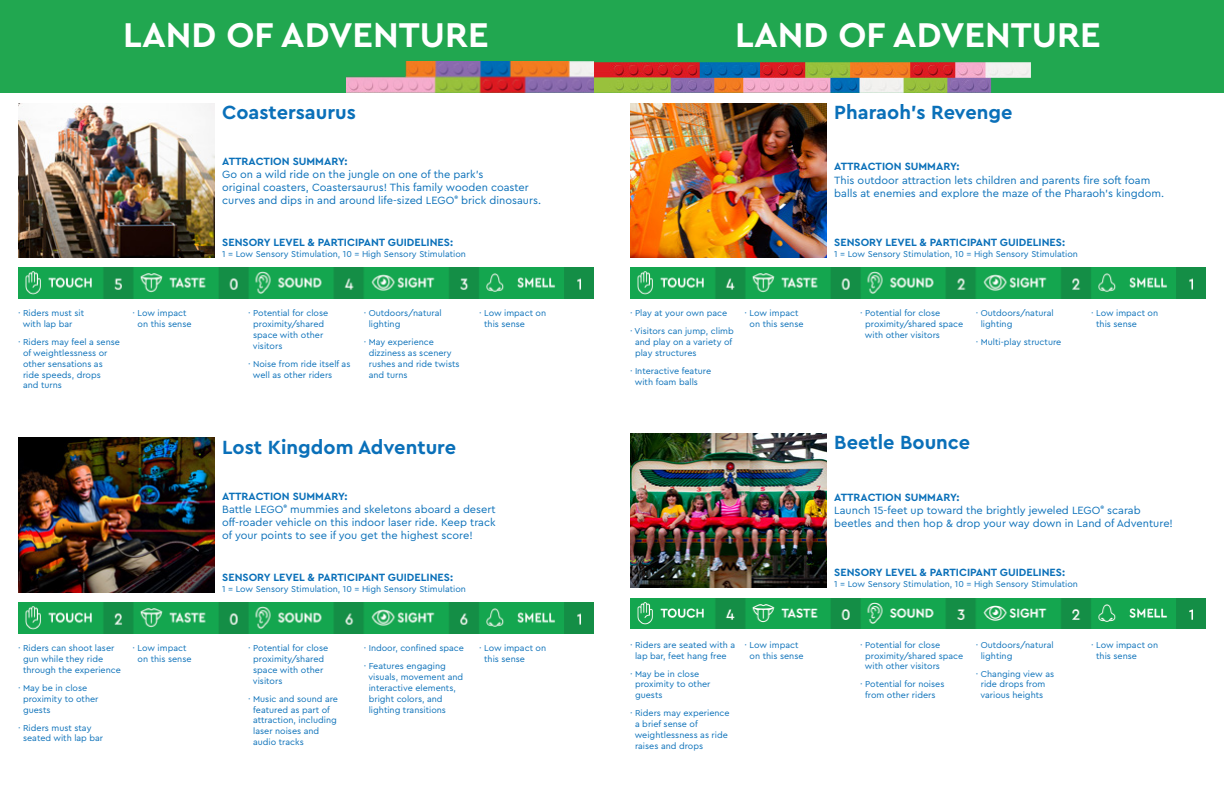
<style>
.page{position:relative;width:1224px;height:792px;background:#fff}
.page>*{position:absolute;margin:0;border:0;box-sizing:border-box;transform-origin:0 0}
.t1{font:700 36px "Cera Pro";color:#fff}
.t2{font:700 20px "Cera Pro";color:#0a70b9}
.t3{font:11px "Cera Pro";color:#0a70b9}
.t4{font:700 11px "Cera Pro";color:#0a70b9}
.t5{font:9px/10.8px "Cera Pro";color:#0a70b9}
</style>
<div class="page">
<img style="left:18px;top:603px;width:576px;height:30px">
<img style="left:18px;top:268px;width:576px;height:30px">
<div style="left:0;top:0;width:630px;height:92px;background:#21a750"></div>
<img style="left:18px;top:103px;width:197px;height:154px">
<img style="left:347px;top:62px;width:247px;height:30px">
<img style="left:18px;top:438px;width:197px;height:154px">
<img style="left:630px;top:598px;width:576px;height:31px">
<img style="left:630px;top:268px;width:576px;height:30px">
<div style="left:594px;top:0;width:630px;height:92px;background:#21a750"></div>
<img style="left:594px;top:62px;width:437px;height:30px">
<img style="left:630px;top:103px;width:197px;height:154px">
<img style="left:630px;top:433px;width:197px;height:154px">
<p class="t1" style="left:123px;top:11px;width:367px">LAND OF ADVENTURE</p>
<p class="t5" style="left:18px;top:308px;width:68px">· Riders must sit</p>
<p class="t5" style="left:23px;top:318px;width:51px">with lap bar</p>
<p class="t5" style="left:23px;top:336px;width:99px;text-indent:-5px">· Riders may feel a sense of weightlessness or other sensations as ride speeds, drops</p>
<p class="t5" style="left:23px;top:380px;width:40px">and turns</p>
<p class="t5" style="left:133px;top:308px;width:55px">· Low impact</p>
<p class="t5" style="left:138px;top:318px;width:55px">on this sense</p>
<p class="t5" style="left:23px;top:643px;width:99px;text-indent:-5px">· Riders can shoot laser gun while they ride through the experience</p>
<p class="t5" style="left:18px;top:682px;width:71px">· May be in close</p>
<p class="t5" style="left:23px;top:693px;width:77px">proximity to other</p>
<p class="t5" style="left:23px;top:704px;width:29px">guests</p>
<p class="t5" style="left:18px;top:722px;width:75px">· Riders must stay</p>
<p class="t5" style="left:23px;top:733px;width:82px">seated with lap bar</p>
<p class="t5" style="left:133px;top:643px;width:55px">· Low impact</p>
<p class="t5" style="left:138px;top:653px;width:55px">on this sense</p>
<p class="t2" style="left:222px;top:99px;width:135px">Coastersaurus</p>
<p class="t4" style="left:222px;top:154px;width:127px">ATTRACTION SUMMARY:</p>
<p class="t3" style="left:222px;top:167px;width:263px">Go on a wild ride on the jungle on one of the park’s</p>
<p class="t3" style="left:222px;top:180px;width:308px">original coasters, Coastersaurus! This family wooden coaster</p>
<p class="t3" style="left:222px;top:193px;width:320px">curves and dips in and around life-sized LEGO<sup>®</sup> brick dinosaurs.</p>
<p class="t4" style="left:222px;top:235px;width:232px">SENSORY LEVEL &amp; PARTICIPANT GUIDELINES:</p>
<p class="t5" style="left:222px;top:248px;width:245px">1 = Low Sensory Stimulation, 10 = High Sensory Stimulation</p>
<p class="t5" style="left:248px;top:308px;width:82px">· Potential for close</p>
<p class="t5" style="left:253px;top:318px;width:72px">proximity/shared</p>
<p class="t5" style="left:253px;top:329px;width:72px">space with other</p>
<p class="t5" style="left:253px;top:340px;width:31px">visitors</p>
<p class="t5" style="left:253px;top:358px;width:99px;text-indent:-5px">· Noise from ride itself as well as other riders</p>
<p class="t5" style="left:369px;top:308px;width:74px;text-indent:-5px">· Outdoors/natural lighting</p>
<p class="t5" style="left:364px;top:336px;width:72px">· May experience</p>
<p class="t5" style="left:369px;top:347px;width:92px">dizziness as scenery rushes and ride twists and turns</p>
<p class="t5" style="left:479px;top:308px;width:69px">· Low impact on</p>
<p class="t5" style="left:484px;top:318px;width:42px">this sense</p>
<p class="t2" style="left:222px;top:434px;width:236px">Lost Kingdom Adventure</p>
<p class="t4" style="left:222px;top:489px;width:127px">ATTRACTION SUMMARY:</p>
<p class="t3" style="left:222px;top:502px;width:275px">Battle LEGO<sup>®</sup> mummies and skeletons aboard a desert</p>
<p class="t3" style="left:222px;top:515px;width:275px">off-roader vehicle on this indoor laser ride. Keep track</p>
<p class="t3" style="left:222px;top:528px;width:252px">of your points to see if you get the highest score!</p>
<p class="t4" style="left:222px;top:570px;width:232px">SENSORY LEVEL &amp; PARTICIPANT GUIDELINES:</p>
<p class="t5" style="left:222px;top:583px;width:245px">1 = Low Sensory Stimulation, 10 = High Sensory Stimulation</p>
<p class="t5" style="left:248px;top:643px;width:82px">· Potential for close</p>
<p class="t5" style="left:253px;top:653px;width:72px">proximity/shared</p>
<p class="t5" style="left:253px;top:664px;width:72px">space with other</p>
<p class="t5" style="left:253px;top:675px;width:31px">visitors</p>
<p class="t5" style="left:248px;top:693px;width:91px;text-align:center">· Music and sound are featured as part of</p>
<p class="t5" style="left:253px;top:715px;width:85px">attraction, including laser noises and</p>
<p class="t5" style="left:253px;top:736px;width:52px">audio tracks</p>
<p class="t5" style="left:364px;top:643px;width:102px">· Indoor, confined space</p>
<p class="t5" style="left:368px;top:661px;width:96px;text-indent:-5px">· Features engaging visuals, movement and interactive elements, bright colors, and</p>
<p class="t5" style="left:369px;top:704px;width:79px">lighting transitions</p>
<p class="t5" style="left:479px;top:643px;width:69px">· Low impact on</p>
<p class="t5" style="left:484px;top:653px;width:42px">this sense</p>
<p class="t1" style="left:735px;top:11px;width:367px">LAND OF ADVENTURE</p>
<p class="t2" style="left:834px;top:99px;width:180px">Pharaoh’s Revenge</p>
<p class="t4" style="left:834px;top:159px;width:127px">ATTRACTION SUMMARY:</p>
<p class="t3" style="left:834px;top:173px;width:318px">This outdoor attraction lets children and parents fire soft foam</p>
<p class="t3" style="left:834px;top:186px;width:331px">balls at enemies and explore the maze of the Pharaoh’s kingdom.</p>
<p class="t4" style="left:834px;top:235px;width:232px">SENSORY LEVEL &amp; PARTICIPANT GUIDELINES:</p>
<p class="t5" style="left:834px;top:248px;width:245px">1 = Low Sensory Stimulation, 10 = High Sensory Stimulation</p>
<p class="t5" style="left:630px;top:308px;width:99px">· Play at your own pace</p>
<p class="t5" style="left:635px;top:326px;width:100px;text-indent:-5px">· Visitors can jump, climb and play on a variety of play structures</p>
<p class="t5" style="left:630px;top:365px;width:83px">· Interactive feature</p>
<p class="t5" style="left:635px;top:376px;width:65px">with foam balls</p>
<p class="t5" style="left:981px;top:308px;width:74px;text-indent:-5px">· Outdoors/natural lighting</p>
<p class="t5" style="left:976px;top:336px;width:87px">· Multi-play structure</p>
<p class="t5" style="left:745px;top:308px;width:55px">· Low impact</p>
<p class="t5" style="left:750px;top:318px;width:55px">on this sense</p>
<p class="t5" style="left:865px;top:308px;width:100px;text-indent:-5px">· Potential for close proximity/shared space with other visitors</p>
<p class="t5" style="left:1091px;top:308px;width:69px">· Low impact on</p>
<p class="t5" style="left:1096px;top:318px;width:42px">this sense</p>
<p class="t2" style="left:834px;top:429px;width:137px">Beetle Bounce</p>
<p class="t4" style="left:834px;top:490px;width:127px">ATTRACTION SUMMARY:</p>
<p class="t3" style="left:834px;top:503px;width:308px">Launch 15-feet up toward the brightly jeweled LEGO<sup>®</sup> scarab</p>
<p class="t3" style="left:834px;top:516px;width:340px">beetles and then hop &amp; drop your way down in Land of Adventure!</p>
<p class="t4" style="left:834px;top:565px;width:232px">SENSORY LEVEL &amp; PARTICIPANT GUIDELINES:</p>
<p class="t5" style="left:834px;top:578px;width:245px">1 = Low Sensory Stimulation, 10 = High Sensory Stimulation</p>
<p class="t5" style="left:630px;top:639px;width:107px;text-align:center">· Riders are seated with a lap bar, feet hang free</p>
<p class="t5" style="left:630px;top:668px;width:71px">· May be in close</p>
<p class="t5" style="left:635px;top:679px;width:77px">proximity to other</p>
<p class="t5" style="left:635px;top:689px;width:29px">guests</p>
<p class="t5" style="left:635px;top:707px;width:96px;text-indent:-5px">· Riders may experience a brief sense of</p>
<p class="t5" style="left:635px;top:729px;width:95px">weightlessness as ride raises and drops</p>
<p class="t5" style="left:745px;top:639px;width:55px">· Low impact</p>
<p class="t5" style="left:750px;top:650px;width:55px">on this sense</p>
<p class="t5" style="left:865px;top:639px;width:100px;text-indent:-5px">· Potential for close proximity/shared space with other visitors</p>
<p class="t5" style="left:860px;top:679px;width:86px">· Potential for noises</p>
<p class="t5" style="left:865px;top:689px;width:72px">from other riders</p>
<p class="t5" style="left:981px;top:639px;width:74px;text-indent:-5px">· Outdoors/natural lighting</p>
<p class="t5" style="left:976px;top:668px;width:80px">· Changing view as</p>
<p class="t5" style="left:981px;top:679px;width:66px">ride drops from</p>
<p class="t5" style="left:980px;top:689px;width:64px">various heights</p>
<p class="t5" style="left:1091px;top:639px;width:69px">· Low impact on</p>
<p class="t5" style="left:1096px;top:650px;width:42px">this sense</p>
</div>
